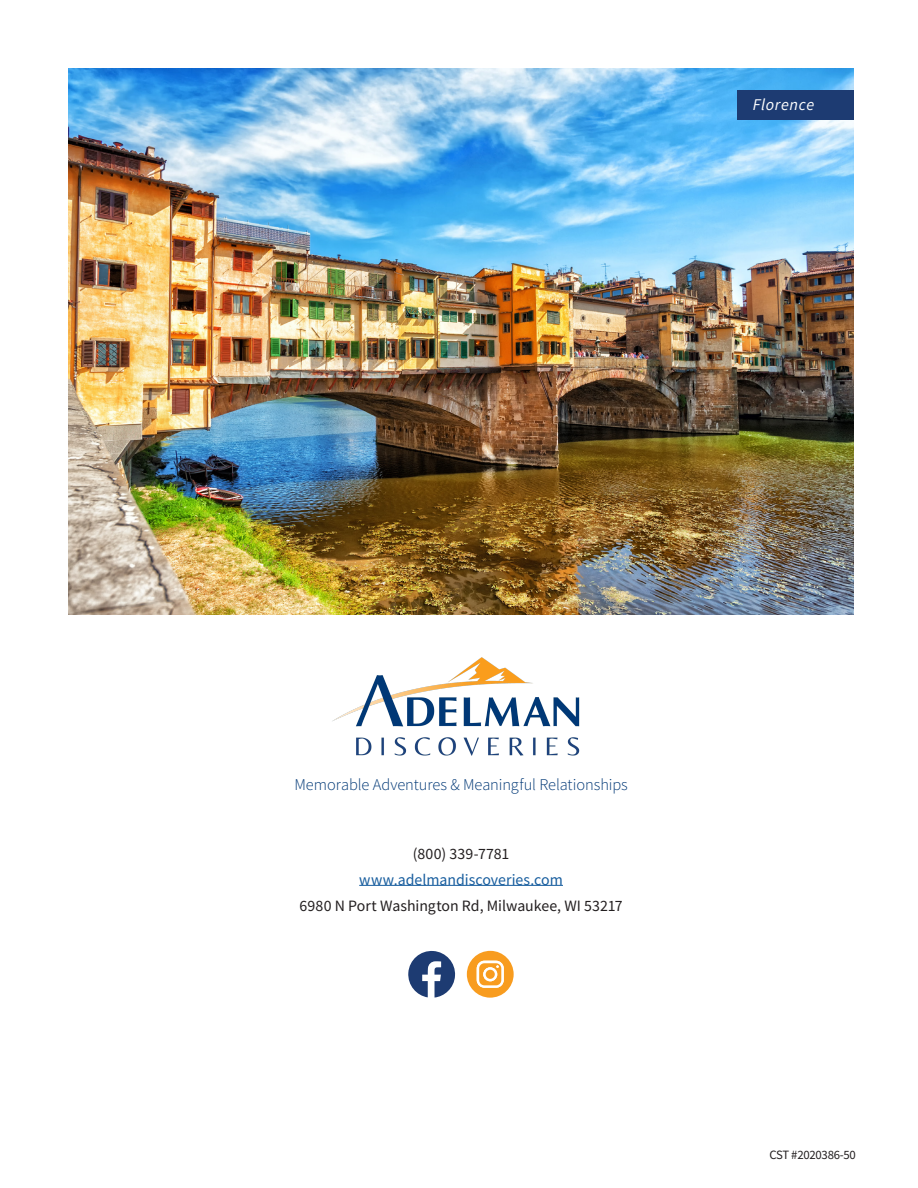
<style>
.page{position:relative;width:918px;height:1188px;background:#fff}
.page>*{position:absolute;margin:0;border:0;box-sizing:border-box;transform-origin:0 0}
.Body{font:300 16.35px "Source Sans Pro";letter-spacing:-.005em;color:#003876}
.t1{font:italic 16.35px "Source Sans Pro";letter-spacing:.04em;color:#fff}
.Body-2{font:15.75px "Source Sans Pro";color:#231f20}
.Body-3{font:15.75px "Source Sans Pro";color:#175d9e}
.t2{font:12.75px "Source Sans Pro";letter-spacing:-.02em;color:#231f20}
</style>
<div class="page">
<img style="left:332px;top:657px;width:248px;height:99px">
<img style="left:69px;top:68px;width:785px;height:546px">
<div style="left:737px;top:90px;width:117px;height:30px;background:#1d3b72"></div>
<hr style="left:359px;top:885px;width:204px;height:1px;background:#175d9e">
<svg style="left:408px;top:950px;width:48px;height:48px"></svg>
<svg style="left:467px;top:951px;width:47px;height:47px"></svg>
<div style="left:486px;top:970px;width:9px;height:9px;background:#f89c1f;border-radius:50%"></div>
<p class="t1" style="left:753px;top:94px;width:63px">Florence</p>
<p class="Body" style="left:294px;top:774px;width:335px">Memorable Adventures &amp; Meaningful Relationships</p>
<p class="Body-2" style="left:413px;top:844px;width:98px">(800) 339-7781</p>
<p class="Body-3" style="left:359px;top:869px;width:205px">www.adelmandiscoveries.com</p>
<p class="Body-2" style="left:300px;top:896px;width:324px">6980 N Port Washington Rd, Milwaukee, WI 53217</p>
<p class="t2" style="left:769px;top:1146px;width:88px">CST #2020386-50</p>
</div>
